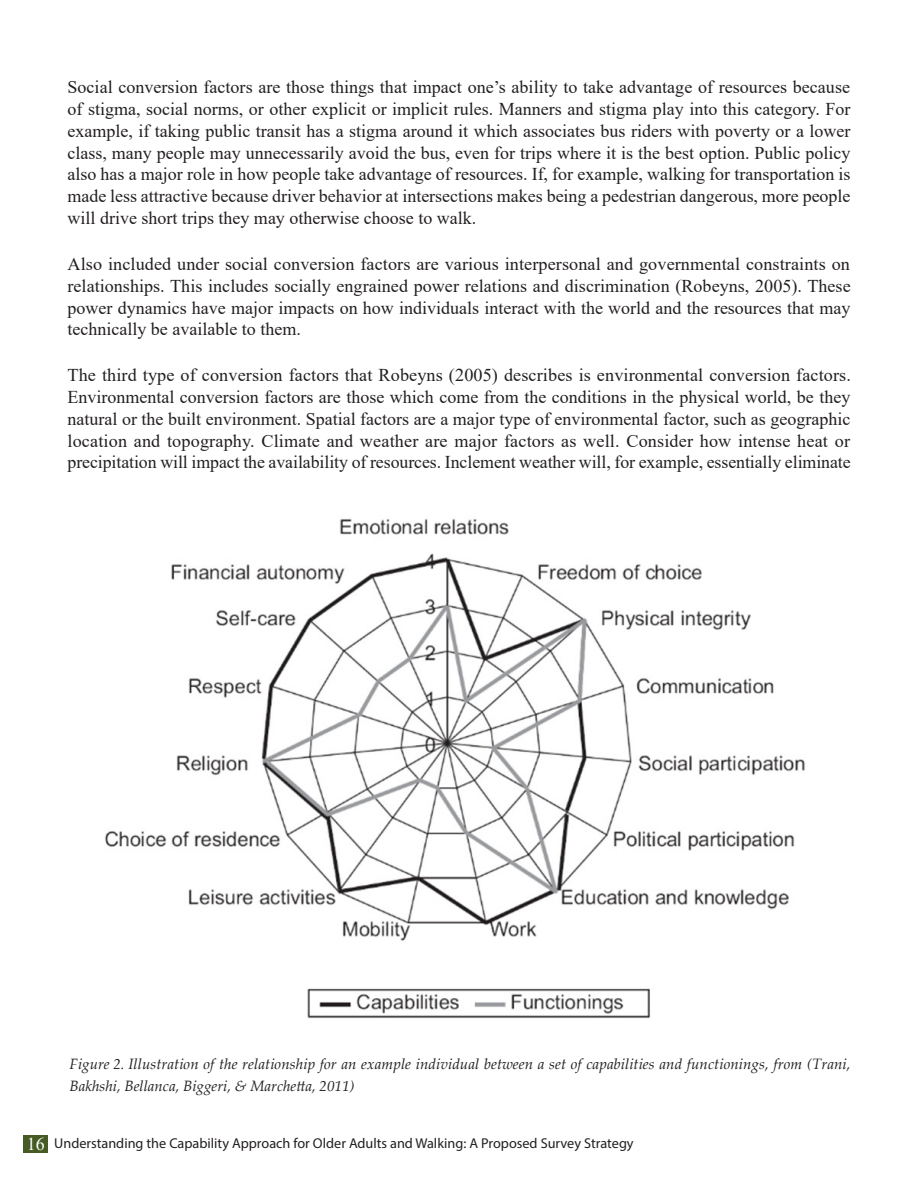
<style>
.page{position:relative;width:918px;height:1188px;background:#fff}
.page>*{position:absolute;margin:0;border:0;box-sizing:border-box;transform-origin:0 0}
.Body{font:18px/21.8px "Times New Roman";color:#231f20;text-align:justify}
.t1{font:italic 15px/21.6px "Palatino Linotype";letter-spacing:.005em;color:#231f20}
.t2{font:14.25px "Myriad Pro";color:#231f20}
.s1{font-family:"Times New Roman";font-size:18px;color:#fff}
</style>
<div class="page">
<div style="left:24px;top:1135px;width:24px;height:18px;background:#465c24"></div>
<img style="left:105px;top:518px;width:700px;height:501px">
<p class="Body" style="left:68px;top:76px;width:785px">Social conversion factors are those things that impact one’s ability to take advantage of resources because of stigma, social norms, or other explicit or implicit rules. Manners and stigma play into this category. For example, if taking public transit has a stigma around it which associates bus riders with poverty or a lower class, many people may unnecessarily avoid the bus, even for trips where it is the best option. Public policy also has a major role in how people take advantage of resources. If, for example, walking for transportation is made less attractive because driver behavior at intersections makes being a pedestrian dangerous, more people will drive short trips they may otherwise choose to walk.</p>
<p class="Body" style="left:68px;top:253px;width:785px">Also included under social conversion factors are various interpersonal and governmental constraints on relationships. This includes socially engrained power relations and discrimination (Robeyns, 2005). These power dynamics have major impacts on how individuals interact with the world and the resources that may technically be available to them.</p>
<p class="Body" style="left:68px;top:364px;width:785px">The third type of conversion factors that Robeyns (2005) describes is environmental conversion factors.<br>Environmental conversion factors are those which come from the conditions in the physical world, be they natural or the built environment. Spatial factors are a major type of environmental factor, such as geographic location and topography. Climate and weather are major factors as well. Consider how intense heat or precipitation will impact the availability of resources. Inclement weather will, for example, essentially eliminate</p>
<p class="t1" style="left:70px;top:1053px;width:783px">Figure 2. Illustration of the relationship for an example individual between a set of capabilities and functionings, from (Trani,<br>Bakhshi, Bellanca, Biggeri, &amp; Marchetta, 2011)</p>
<p class="t2" style="left:27px;top:1134px;width:608px"><span class="s1">16</span> Understanding the Capability Approach for Older Adults and Walking: A Proposed Survey Strategy</p>
</div>
